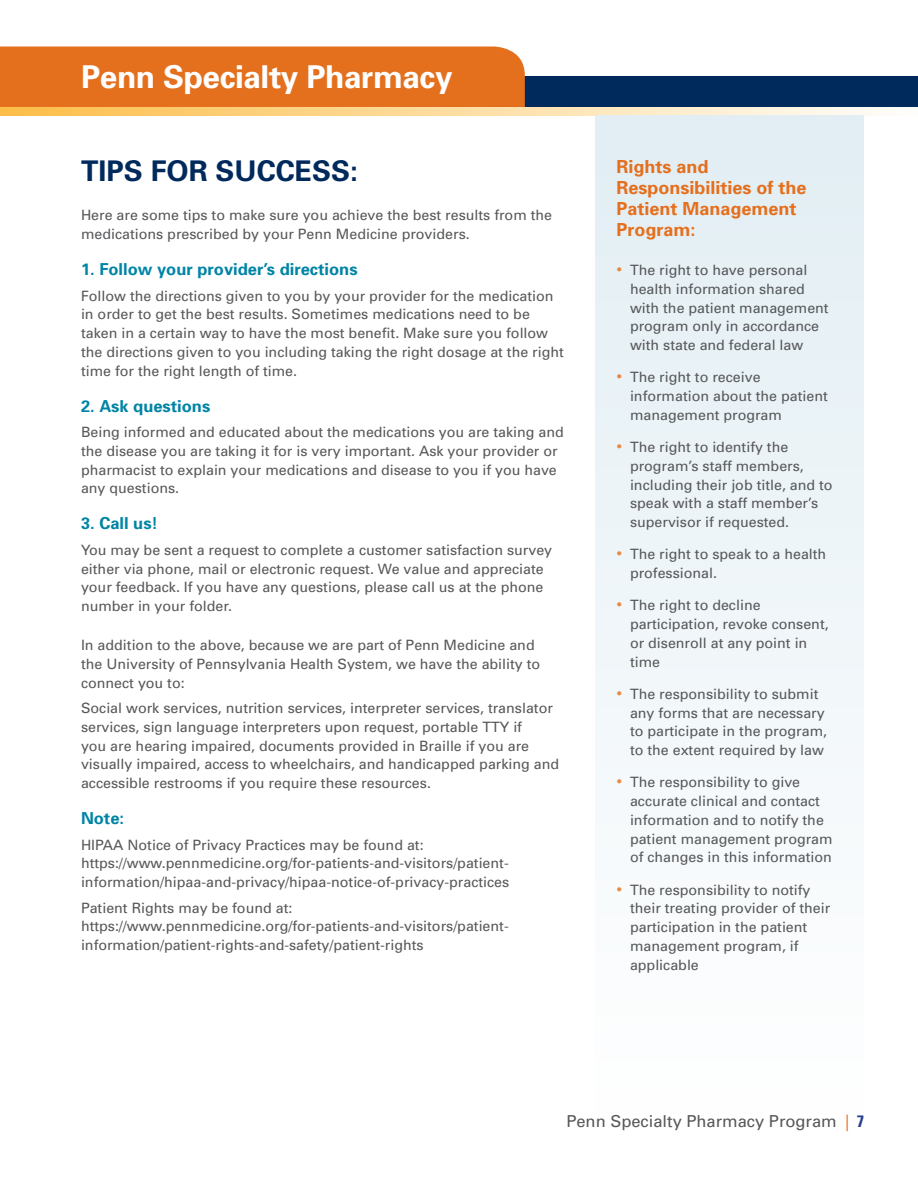
<style>
.page{position:relative;width:918px;height:1188px;background:#fff}
.page>*{position:absolute;margin:0;border:0;box-sizing:border-box;transform-origin:0 0}
.t1{font:700 31.5px "Univers";letter-spacing:-.01em;color:#fff}
.t2{font:700 28.5px "Univers";color:#00295c}
.Orange_Header_-_Side{font:700 18px/21px "Univers";color:#e4701e}
.Section_Header{font:700 16.5px "Univers";color:#0084a5}
.t3{font:16.5px "Univers";color:#57585a}
.Body_Copy{font:14.25px/18.8px "Univers";color:#57585a}
.s1{font-size:16.5px;color:#e98842}
.s2{color:#e4701e}
.s3{font-weight:700;font-stretch:condensed;color:#253f8e}
</style>
<div class="page">
<div style="left:396px;top:77px;width:522px;height:30px;background:#00295c"></div>
<div style="left:0;top:47px;width:525px;height:60px;background:#e4701e"></div>
<svg style="left:0;top:107px;width:873px;height:8px;background:#fddc9e"></svg>
<div style="left:596px;top:115px;width:268px;height:999px;background:linear-gradient(to right,#f0f6f9,#f0f6f9)"></div>
<h1 class="t1" style="left:81px;top:58px;width:373px">Penn Specialty Pharmacy</h1>
<p class="t2" style="left:81px;top:154px;width:279px">TIPS FOR SUCCESS:</p>
<p class="Body_Copy" style="left:81px;top:206px;width:473px">Here are some tips to make sure you achieve the best results from the medications prescribed by your Penn Medicine providers.</p>
<p class="Section_Header" style="left:81px;top:259px;width:278px">1. Follow your provider’s directions</p>
<p class="Body_Copy" style="left:81px;top:286px;width:484px">Follow the directions given to you by your provider for the medication in order to get the best results. Sometimes medications need to be taken in a certain way to have the most benefit. Make sure you follow the directions given to you including taking the right dosage at the right time for the right length of time.</p>
<p class="Section_Header" style="left:81px;top:396px;width:131px">2. Ask questions</p>
<p class="Body_Copy" style="left:81px;top:423px;width:484px">Being informed and educated about the medications you are taking and the disease you are taking it for is very important. Ask your provider or pharmacist to explain your medications and disease to you if you have any questions.</p>
<p class="Section_Header" style="left:81px;top:514px;width:79px">3. Call us!</p>
<p class="Body_Copy" style="left:81px;top:541px;width:473px">You may be sent a request to complete a customer satisfaction survey either via phone, mail or electronic request. We value and appreciate your feedback. If you have any questions, please call us at the phone number in your folder.</p>
<p class="Body_Copy" style="left:81px;top:636px;width:461px">In addition to the above, because we are part of Penn Medicine and the University of Pennsylvania Health System, we have the ability to connect you to:</p>
<p class="Body_Copy" style="left:81px;top:699px;width:480px">Social work services, nutrition services, interpreter services, translator services, sign language interpreters upon request, portable TTY if<br>you are hearing impaired, documents provided in Braille if you are visually impaired, access to wheelchairs, and handicapped parking and accessible restrooms if you require these resources.</p>
<p class="Section_Header" style="left:81px;top:808px;width:45px">Note:</p>
<p class="Body_Copy" style="left:81px;top:835px;width:430px">HIPAA Notice of Privacy Practices may be found at: https://www.pennmedicine.org/for-patients-and-visitors/patient&shy;information/hipaa-and-privacy/hipaa-notice-of-privacy-practices</p>
<p class="Body_Copy" style="left:81px;top:898px;width:429px">Patient Rights may be found at: https://www.pennmedicine.org/for-patients-and-visitors/patient&shy;information/patient-rights-and-safety/patient-rights</p>
<p class="Orange_Header_-_Side" style="left:616px;top:156px;width:192px">Rights and<br>Responsibilities of the<br>Patient Management<br>Program:</p>
<p class="Body_Copy" style="left:630px;top:261px;width:200px;text-indent:-14px"><span class="s1">•</span> The right to have personal health information shared with the patient management program only in accordance with state and federal law</p>
<p class="Body_Copy" style="left:630px;top:368px;width:199px;text-indent:-14px"><span class="s1">•</span> The right to receive information about the patient management program</p>
<p class="Body_Copy" style="left:630px;top:438px;width:204px;text-indent:-14px"><span class="s1">•</span> The right to identify the program’s staff members, including their job title, and to speak with a staff member’s supervisor if requested.</p>
<p class="Body_Copy" style="left:630px;top:545px;width:198px;text-indent:-14px"><span class="s1">•</span> The right to speak to a health professional.</p>
<p class="Body_Copy" style="left:630px;top:596px;width:200px;text-indent:-14px"><span class="s1">•</span> The right to decline participation, revoke consent, or disenroll at any point in time</p>
<p class="Body_Copy" style="left:630px;top:685px;width:199px;text-indent:-14px"><span class="s1">•</span> The responsibility to submit any forms that are necessary to participate in the program, to the extent required by law</p>
<p class="Body_Copy" style="left:630px;top:773px;width:204px;text-indent:-14px"><span class="s1">•</span> The responsibility to give accurate clinical and contact information and to notify the patient management program of changes in this information</p>
<p class="Body_Copy" style="left:630px;top:880px;width:202px;text-indent:-14px"><span class="s1">•</span> The responsibility to notify their treating provider of their participation in the patient management program, if applicable</p>
<p class="t3" style="left:566px;top:1111px;width:299px">Penn Specialty Pharmacy Program <span class="s2">|</span> <span class="s3">7</span></p>
</div>
